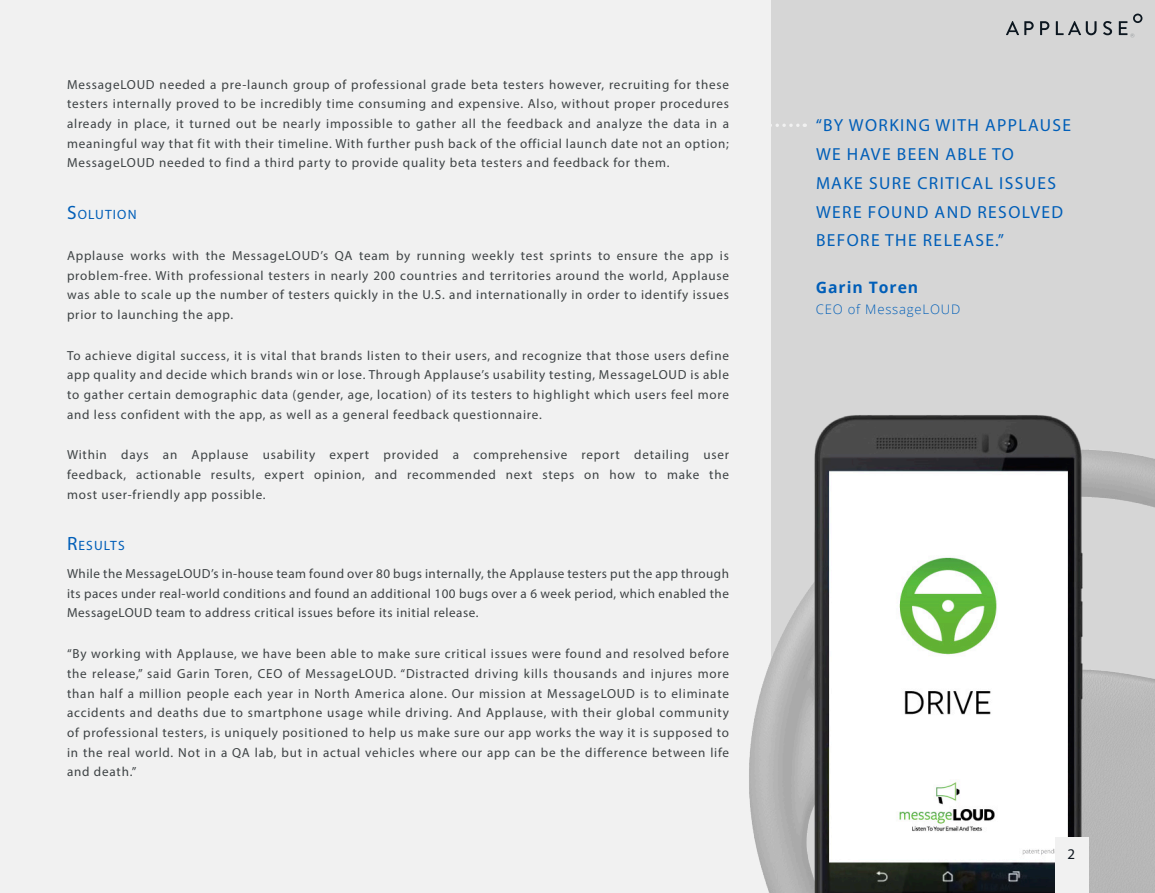
<style>
.page{position:relative;width:1155px;height:893px;background:#fff}
.page>*{position:absolute;margin:0;border:0;box-sizing:border-box;transform-origin:0 0}
.Panel_-_Quote{font:17.5px/28.9px "Myriad Pro";letter-spacing:.08em;color:#005eb8}
.Panel_-_Quote-2{font:700 15.75px "Open Sans";letter-spacing:.06em;color:#005eb8}
.t1{font:14.88px "Myriad Pro";color:#101820}
.Case_Study{font:13.47px "Myriad Pro";letter-spacing:.085em;color:#005eb8}
.Section_Header{font:13.47px "Myriad Pro";letter-spacing:.085em;color:#005eb8}
.Case_Study-2{font:13.12px/19.7px "Myriad Pro";letter-spacing:.06em;color:#3d4244;text-align:justify}
.Panel_-_Text{font:300 13.12px "Open Sans";letter-spacing:.06em;color:#005eb8}
.s1{font-size:19.25px}
</style>
<div class="page">
<div style="left:0;top:0;width:1155px;height:892px;background:#f1f1f1"></div>
<div style="left:772px;top:0;width:383px;height:892px;background:#d6d6d6"></div>
<img style="left:749px;top:429px;width:406px;height:463px">
<img style="left:806px;top:415px;width:285px;height:477px">
<div style="left:1055px;top:837px;width:34px;height:55px;background:#f1f1f1"></div>
<svg style="left:1006px;top:21px;width:28px;height:14px"></svg>
<svg style="left:1040px;top:21px;width:9px;height:14px"></svg>
<svg style="left:1056px;top:21px;width:41px;height:14px"></svg>
<svg style="left:1103px;top:21px;width:9px;height:14px"></svg>
<svg style="left:1119px;top:14px;width:23px;height:23px"></svg>
<svg style="left:771px;top:123px;width:34px;height:4px"></svg>
<p class="Case_Study-2" style="left:67px;top:74px;width:664px">MessageLOUD needed a pre-launch group of professional grade beta testers however, recruiting for these testers internally proved to be incredibly time consuming and expensive. Also, without proper procedures already in place, it turned out be nearly impossible to gather all the feedback and analyze the data in a meaningful way that fit with their timeline. With further push back of the official launch date not an option; MessageLOUD needed to find a third party to provide quality beta testers and feedback for them.</p>
<p class="Case_Study" style="left:67px;top:206px;width:71px"><span class="s1">S</span>OLUTION</p>
<p class="Case_Study-2" style="left:67px;top:245px;width:664px">Applause works with the MessageLOUD’s QA team by running weekly test sprints to ensure the app is problem-free. With professional testers in nearly 200 countries and territories around the world, Applause was able to scale up the number of testers quickly in the U.S. and internationally in order to identify issues prior to launching the app.</p>
<p class="Case_Study-2" style="left:67px;top:345px;width:663px">To achieve digital success, it is vital that brands listen to their users, and recognize that those users define app quality and decide which brands win or lose. Through Applause’s usability testing, MessageLOUD is able to gather certain demographic data (gender, age, location) of its testers to highlight which users feel more and less confident with the app, as well as a general feedback questionnaire.</p>
<p class="Case_Study-2" style="left:67px;top:445px;width:664px">Within days an Applause usability expert provided a comprehensive report detailing user feedback, actionable results, expert opinion, and recommended next steps on how to make the most user-friendly app possible.</p>
<p class="Section_Header" style="left:67px;top:537px;width:59px"><span class="s1">R</span>ESULTS</p>
<p class="Case_Study-2" style="left:67px;top:563px;width:664px">While the MessageLOUD’s in-house team found over 80 bugs internally, the Applause testers put the app through its paces under real-world conditions and found an additional 100 bugs over a 6 week period, which enabled the MessageLOUD team to address critical issues before its initial release.</p>
<p class="Case_Study-2" style="left:67px;top:643px;width:664px">“By working with Applause, we have been able to make sure critical issues were found and resolved before the release,” said Garin Toren, CEO of MessageLOUD. “Distracted driving kills thousands and injures more than half a million people each year in North America alone. Our mission at MessageLOUD is to eliminate accidents and deaths due to smartphone usage while driving. And Applause, with their global community of professional testers, is uniquely positioned to help us make sure our app works the way it is supposed to in the real world. Not in a QA lab, but in actual vehicles where our app can be the difference between life and death.”</p>
<p class="Panel_-_Quote" style="left:816px;top:110px;width:257px">“BY WORKING WITH APPLAUSE<br>WE HAVE BEEN ABLE TO<br>MAKE SURE CRITICAL ISSUES<br>WERE FOUND AND RESOLVED<br>BEFORE THE RELEASE.”</p>
<p class="Panel_-_Quote-2" style="left:816px;top:276px;width:104px">Garin Toren</p>
<p class="Panel_-_Text" style="left:816px;top:300px;width:146px">CEO of MessageLOUD</p>
<p class="t1" style="left:1067px;top:844px;width:9px">2</p>
</div>
